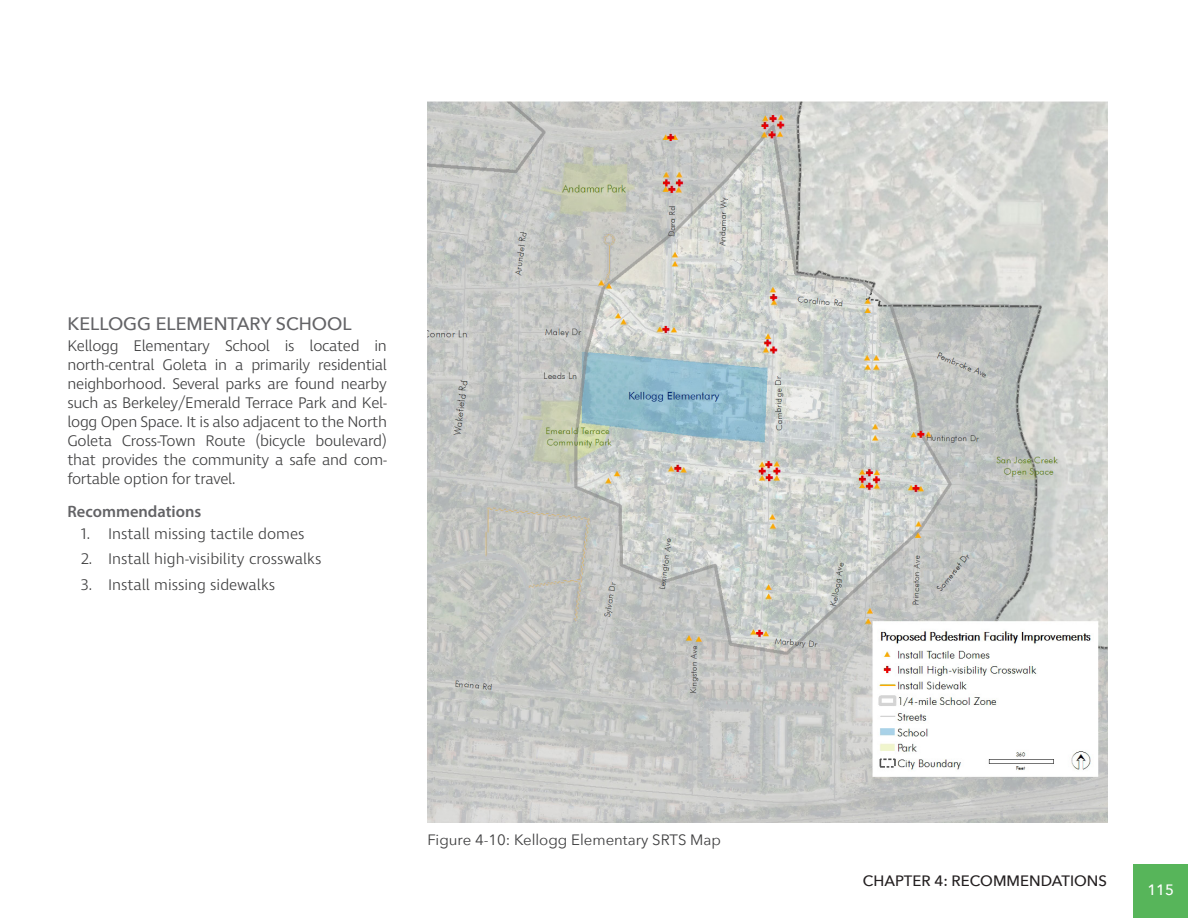
<style>
.page{position:relative;width:1188px;height:918px;background:#fff}
.page>*{position:absolute;margin:0;border:0;box-sizing:border-box;transform-origin:0 0}
._12_Subheader{font:500 18px "Avenir Next";color:#636366}
._12_Sub-Subheader{font:600 16.5px "Myriad Pro";color:#636366}
._12_Body_Text{font:300 15.75px/18.9px "Ingra";color:#3e3e3f;text-align:justify}
.t1{font:15px "Avenir Next";color:#3e3e3f}
.t2{font:500 15px "Avenir Next";color:#231f20}
.t3{font:500 15px "Avenir Next";color:#fff}
</style>
<div class="page">
<div style="left:1134px;top:864px;width:54px;height:54px;background:#57b55a"></div>
<img style="left:428px;top:101px;width:679px;height:722px">
<p class="_12_Subheader" style="left:68px;top:308px;width:286px">KELLOGG ELEMENTARY SCHOOL</p>
<p class="_12_Body_Text" style="left:68px;top:338px;width:321px">Kellogg Elementary School is located in north-central Goleta in a primarily residential neighborhood. Several parks are found nearby such as Berkeley/Emerald Terrace Park and Kel&shy;logg Open Space. It is also adjacent to the North Goleta Cross-Town Route (bicycle boulevard) that provides the community a safe and com&shy;fortable option for travel.</p>
<p class="_12_Sub-Subheader" style="left:68px;top:501px;width:135px">Recommendations</p>
<p class="_12_Body_Text" style="left:81px;top:525px;width:225px">1. Install missing tactile domes</p>
<p class="_12_Body_Text" style="left:81px;top:550px;width:242px">2. Install high-visibility crosswalks</p>
<p class="_12_Body_Text" style="left:81px;top:576px;width:196px">3. Install missing sidewalks</p>
<p class="t1" style="left:428px;top:827px;width:295px">Figure 4-10: Kellogg Elementary SRTS Map</p>
<p class="t2" style="left:863px;top:868px;width:246px">CHAPTER 4: RECOMMENDATIONS</p>
<p class="t3" style="left:1147px;top:877px;width:28px">115</p>
</div>
